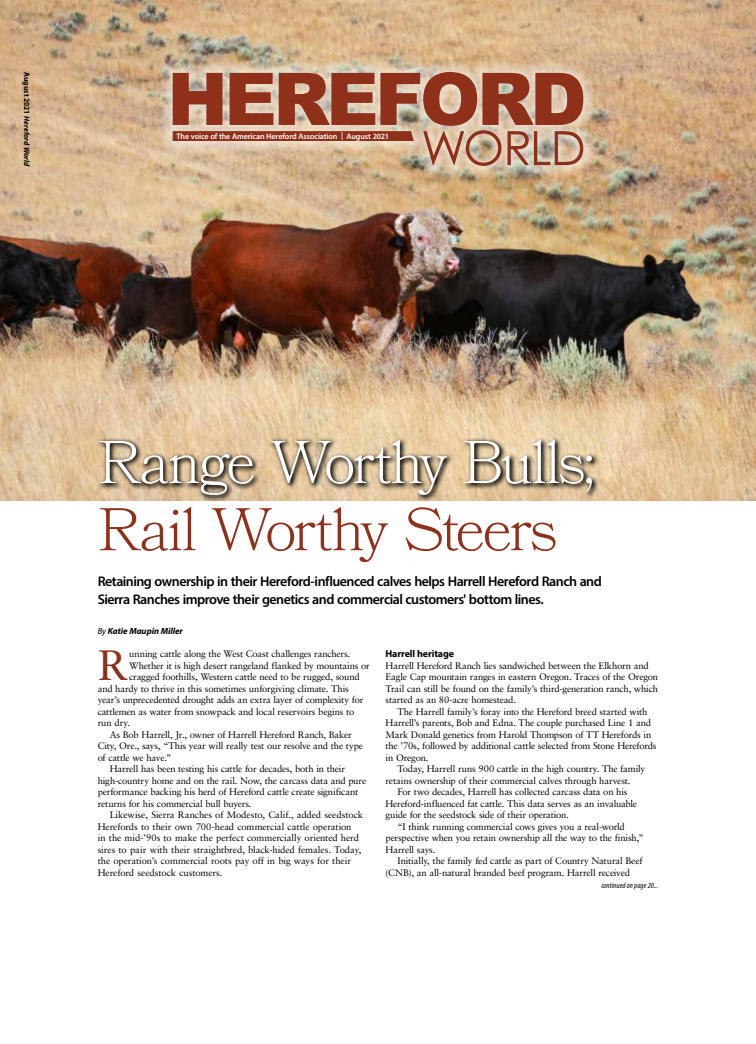
<style>
.page{position:relative;width:756px;height:1044px;background:#fff}
.page>*{position:absolute;margin:0;border:0;box-sizing:border-box;transform-origin:0 0}
.t1{font:300 60px "Bookmania";letter-spacing:-.04em;color:#fff}
.t2{font:300 60px "Bookmania";letter-spacing:-.045em;color:#8f301a}
.t3{font:42.5px "Sabon LT Pro";color:#8f301a}
.t4{font:600 14px/18px "Myriad Pro";letter-spacing:-.035em;color:#000}
.t5{font:700 10px "Myriad Pro";letter-spacing:-.015em;color:#000}
.t6{font:9.5px/11.5px "Sabon LT Pro";letter-spacing:-.015em;color:#000}
.t7{font:italic 700 9px "Myriad Pro";letter-spacing:-.005em;color:#000}
.t8{font:600 8px "Myriad Pro";letter-spacing:-.01em;color:#fff}
.t9{font:italic 700 8px "Myriad Pro";letter-spacing:.015em;color:#000;scale:.93 1}
.t10{font:italic condensed 8px "Myriad Pro";letter-spacing:.01em;color:#000}
.s1{font-style:normal}
.s2{font-weight:400}
</style>
<div class="page">
<img style="left:0;top:0;width:756px;height:500px">
<svg style="left:161px;top:60px;width:434px;height:118px;background:#d0b898"></svg>
<svg style="left:173px;top:72px;width:410px;height:94px;background:#b67f68"></svg>
<svg style="left:97px;top:437px;width:502px;height:64px;background:#b59f80"></svg>
<p class="t9" style="left:32px;top:72px;width:103px;rotate:90deg"><span class="s1">August 2021</span> Hereford World</p>
<p class="t8" style="left:176px;top:131px;width:214px">The voice of the American Hereford Association | August 2021</p>
<h1 class="t1" style="left:98px;top:427px;width:500px">Range Worthy Bulls;</h1>
<h1 class="t2" style="left:98px;top:494px;width:461px">Rail Worthy Steers</h1>
<h3 class="t4" style="left:98px;top:572px;width:506px">Retaining ownership in their Hereford-influenced calves helps Harrell Hereford Ranch and<br>Sierra Ranches improve their genetics and commercial customers' bottom lines.</h3>
<p class="t7" style="left:98px;top:625px;width:87px"><span class="s2">By</span> Katie Maupin Miller</p>
<h2 class="t3" style="left:98px;top:639px;width:32px">R</h2>
<p class="t6" style="left:129px;top:648px;width:222px">unning cattle along the West Coast challenges ranchers.</p>
<p class="t5" style="left:386px;top:647px;width:70px">Harrell heritage</p>
<p class="t6" style="left:386px;top:659px;width:274px">Harrell Hereford Ranch lies sandwiched between the Elkhorn and Eagle Cap mountain ranges in eastern Oregon. Traces of the Oregon Trail can still be found on the family’s third-generation ranch, which started as an 80-acre homestead.</p>
<p class="t6" style="left:386px;top:705px;width:273px;text-indent:12px">The Harrell family’s foray into the Hereford breed started with Harrell’s parents, Bob and Edna. The couple purchased Line 1 and Mark Donald genetics from Harold Thompson of TT Herefords in the ’70s, followed by additional cattle selected from Stone Herefords in Oregon.</p>
<p class="t6" style="left:397px;top:763px;width:249px">Today, Harrell runs 900 cattle in the high country. The family</p>
<p class="t6" style="left:386px;top:774px;width:247px">retains ownership of their commercial calves through harvest.</p>
<p class="t6" style="left:397px;top:786px;width:232px">For two decades, Harrell has collected carcass data on his</p>
<p class="t6" style="left:386px;top:797px;width:253px">Hereford-influenced fat cattle. This data serves as an invaluable</p>
<p class="t6" style="left:386px;top:809px;width:185px">guide for the seedstock side of their operation.</p>
<p class="t6" style="left:397px;top:820px;width:229px">“I think running commercial cows gives you a real-world</p>
<p class="t6" style="left:386px;top:832px;width:260px">perspective when you retain ownership all the way to the finish,”</p>
<p class="t6" style="left:386px;top:843px;width:51px">Harrell says.</p>
<p class="t6" style="left:397px;top:855px;width:247px">Initially, the family fed cattle as part of Country Natural Beef</p>
<p class="t6" style="left:386px;top:866px;width:246px">(CNB), an all-natural branded beef program. Harrell received</p>
<p class="t6" style="left:129px;top:659px;width:242px">Whether it is high desert rangeland flanked by mountains or</p>
<p class="t6" style="left:129px;top:671px;width:232px">cragged foothills, Western cattle need to be rugged, sound</p>
<p class="t6" style="left:98px;top:682px;width:253px">and hardy to thrive in this sometimes unforgiving climate. This</p>
<p class="t6" style="left:98px;top:694px;width:267px">year’s unprecedented drought adds an extra layer of complexity for</p>
<p class="t6" style="left:98px;top:705px;width:258px">cattlemen as water from snowpack and local reservoirs begins to</p>
<p class="t6" style="left:98px;top:717px;width:34px">run dry.</p>
<p class="t6" style="left:110px;top:728px;width:244px">As Bob Harrell, Jr., owner of Harrell Hereford Ranch, Baker</p>
<p class="t6" style="left:98px;top:740px;width:267px">City, Ore., says, “This year will really test our resolve and the type</p>
<p class="t6" style="left:98px;top:751px;width:75px">of cattle we have.”</p>
<p class="t6" style="left:110px;top:763px;width:237px">Harrell has been testing his cattle for decades, both in their</p>
<p class="t6" style="left:98px;top:774px;width:270px">high-country home and on the rail. Now, the carcass data and pure</p>
<p class="t6" style="left:98px;top:786px;width:262px">performance backing his herd of Hereford cattle create significant</p>
<p class="t6" style="left:98px;top:797px;width:155px">returns for his commercial bull buyers.</p>
<p class="t6" style="left:110px;top:809px;width:255px">Likewise, Sierra Ranches of Modesto, Calif., added seedstock</p>
<p class="t6" style="left:98px;top:820px;width:255px">Herefords to their own 700-head commercial cattle operation</p>
<p class="t6" style="left:98px;top:832px;width:263px">in the mid-’90s to make the perfect commercially oriented herd</p>
<p class="t6" style="left:98px;top:843px;width:265px">sires to pair with their straightbred, black-hided females. Today,</p>
<p class="t6" style="left:98px;top:855px;width:255px">the operation’s commercial roots pay off in big ways for their</p>
<p class="t6" style="left:98px;top:866px;width:126px">Hereford seedstock customers.</p>
<p class="t10" style="left:601px;top:881px;width:58px">continued on page 20...</p>
</div>
